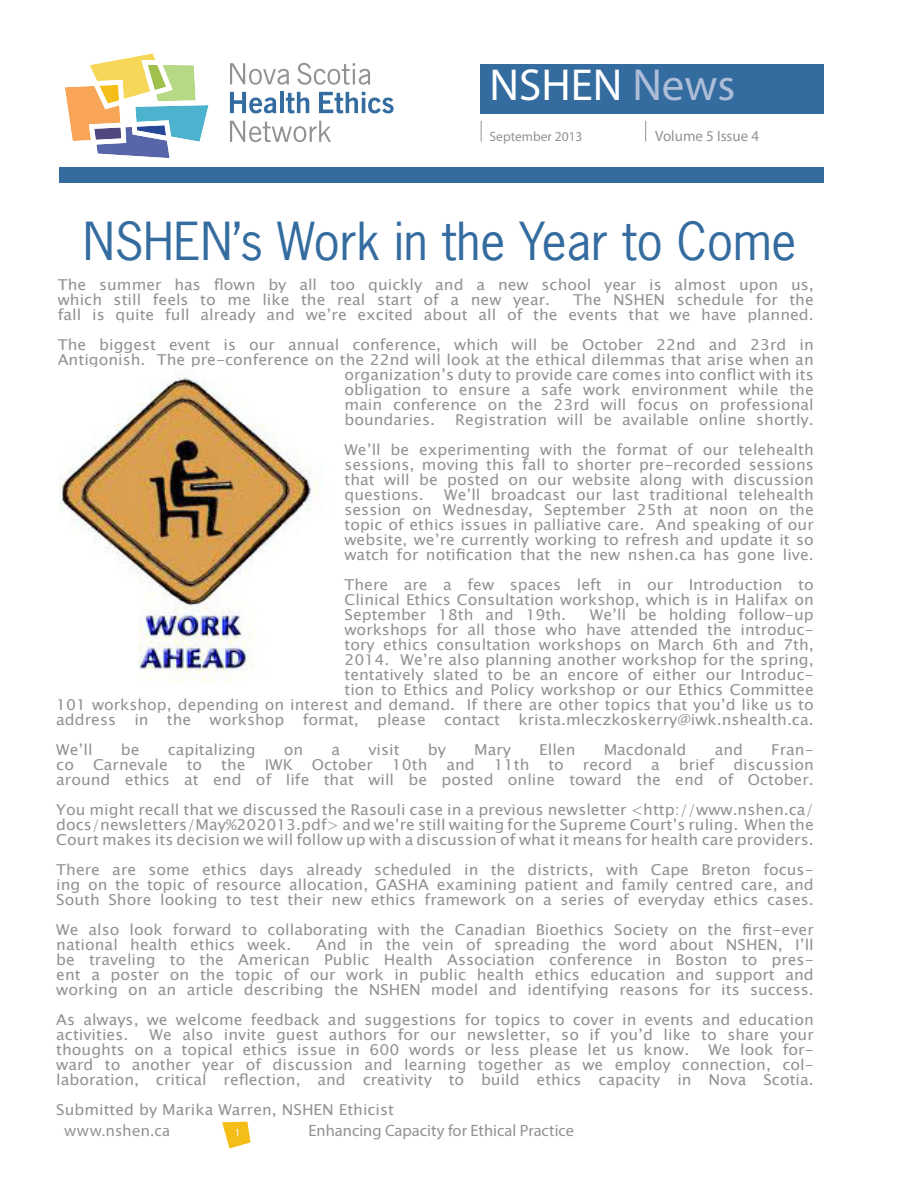
<style>
.page{position:relative;width:918px;height:1188px;background:#fff}
.page>*{position:absolute;margin:0;border:0;box-sizing:border-box;transform-origin:0 0}
.Text{font:49.35px "News Gothic Std";color:#356ca0}
.t1{font:45px "Myriad Pro";color:#fff}
.t2{font:16.5px "Myriad Pro";color:#919295}
.t3{font:16.5px "Myriad Pro";letter-spacing:.03em;color:#919295}
.t4{font:15px/15px "Lucida Sans Unicode";color:#919295;text-align:justify;scale:1.05 1}
.t5{font:15px "Myriad Pro";color:#919295}
.t6{font:13.5px "Myriad Pro";color:#919295}
.Text-2{font:10.5px "Myriad Pro";color:#fff}
.s1{color:#aebed8}
</style>
<div class="page">
<div style="left:480px;top:64px;width:344px;height:49px;background:#356ca0"></div>
<svg style="left:230px;top:63px;width:59px;height:22px"></svg>
<svg style="left:297px;top:63px;width:73px;height:22px"></svg>
<svg style="left:230px;top:92px;width:46px;height:21px"></svg>
<hr style="left:280px;top:92px;width:4px;height:21px;background:#356ca0">
<svg style="left:286px;top:92px;width:23px;height:21px"></svg>
<svg style="left:319px;top:92px;width:75px;height:21px"></svg>
<svg style="left:230px;top:121px;width:101px;height:21px"></svg>
<svg style="left:65px;top:53px;width:144px;height:105px"></svg>
<svg style="left:222px;top:1122px;width:29px;height:26px"></svg>
<svg style="left:481px;top:121px;width:1px;height:20px"></svg>
<svg style="left:645px;top:121px;width:1px;height:20px"></svg>
<div style="left:59px;top:167px;width:765px;height:16px;background:#356ca0"></div>
<img style="left:59px;top:372px;width:263px;height:311px">
<h2 class="t1" style="left:490px;top:58px;width:247px">NSHEN <span class="s1">News</span></h2>
<p class="t6" style="left:490px;top:128px;width:95px">September 2013</p>
<p class="t5" style="left:655px;top:127px;width:106px">Volume 5 Issue 4</p>
<p class="Text" style="left:83px;top:210px;width:715px">NSHEN’s Work in the Year to Come</p>
<p class="t4" style="left:58px;top:277px;width:722px">The summer has flown by all too quickly and a new school year is almost upon us, which still feels to me like the real start of a new year.</p>
<p class="t4" style="left:58px;top:292px;width:722px;text-align:right">The NSHEN schedule for the<br>fall is quite full already and we’re excited about all of the events that we have planned.</p>
<p class="t4" style="left:58px;top:337px;width:722px">The biggest event is our annual conference, which will be October 22nd and 23rd in</p>
<p class="t4" style="left:58px;top:352px;width:722px;text-align:right">Antigonish. The pre-conference on the 22nd will look at the ethical dilemmas that arise when an organization’s duty to provide care comes into conflict with its</p>
<p class="t4" style="left:345px;top:382px;width:448px">obligation to ensure a safe work environment while the main conference on the 23rd will focus on professional</p>
<p class="t4" style="left:345px;top:412px;width:88px">boundaries.</p>
<p class="t4" style="left:455px;top:412px;width:343px">Registration will be available online shortly.</p>
<p class="t4" style="left:345px;top:442px;width:448px">We’ll be experimenting with the format of our telehealth sessions, moving this fall to shorter pre-recorded sessions that will be posted on our website along with discussion</p>
<p class="t4" style="left:345px;top:487px;width:77px">questions.</p>
<p class="t4" style="left:444px;top:487px;width:353px">We’ll broadcast our last traditional telehealth</p>
<p class="t4" style="left:345px;top:502px;width:448px">session on Wednesday, September 25th at noon on the</p>
<p class="t4" style="left:345px;top:517px;width:448px">topic of ethics issues in palliative care. And speaking of our website, we’re currently working to refresh and update it so watch for notification that the new nshen.ca has gone live.</p>
<p class="t4" style="left:345px;top:577px;width:448px">There are a few spaces left in our Introduction to</p>
<p class="t4" style="left:345px;top:592px;width:448px">Clinical Ethics Consultation workshop, which is in Halifax on</p>
<p class="t4" style="left:345px;top:607px;width:213px">September 18th and 19th.</p>
<p class="t4" style="left:590px;top:607px;width:215px">We’ll be holding follow-up</p>
<p class="t4" style="left:345px;top:622px;width:448px">workshops for all those who have attended the introduc&shy;tory ethics consultation workshops on March 6th and 7th, 2014. We’re also planning another workshop for the spring,</p>
<p class="t4" style="left:56px;top:667px;width:723px;text-align:right">tentatively slated to be an encore of either our Introduc-<br>tion to Ethics and Policy workshop or our Ethics Committee<br>101 workshop, depending on interest and demand. If there are other topics that you’d like us to</p>
<p class="t4" style="left:56px;top:712px;width:723px">address in the workshop format, please contact krista.mleczkoskerry@iwk.nshealth.ca.</p>
<p class="t4" style="left:56px;top:742px;width:36px">We’ll</p>
<p class="t4" style="left:121px;top:742px;width:19px">be</p>
<p class="t4" style="left:168px;top:742px;width:85px">capitalizing</p>
<p class="t4" style="left:284px;top:742px;width:20px">on</p>
<p class="t4" style="left:332px;top:742px;width:10px">a</p>
<p class="t4" style="left:369px;top:742px;width:31px">visit</p>
<p class="t4" style="left:428px;top:742px;width:19px">by</p>
<p class="t4" style="left:474px;top:742px;width:37px">Mary</p>
<p class="t4" style="left:539px;top:742px;width:36px">Ellen</p>
<p class="t4" style="left:604px;top:742px;width:80px">Macdonald</p>
<p class="t4" style="left:715px;top:742px;width:29px">and</p>
<p class="t4" style="left:771px;top:742px;width:42px">Fran-</p>
<p class="t4" style="left:56px;top:757px;width:18px">co</p>
<p class="t4" style="left:93px;top:757px;width:73px">Carnevale</p>
<p class="t4" style="left:187px;top:757px;width:16px">to</p>
<p class="t4" style="left:221px;top:757px;width:25px">the</p>
<p class="t4" style="left:265px;top:757px;width:28px">IWK</p>
<p class="t4" style="left:312px;top:757px;width:60px">October</p>
<p class="t4" style="left:392px;top:757px;width:35px">10th</p>
<p class="t4" style="left:447px;top:757px;width:29px">and</p>
<p class="t4" style="left:494px;top:757px;width:35px">11th</p>
<p class="t4" style="left:548px;top:757px;width:16px">to</p>
<p class="t4" style="left:583px;top:757px;width:48px">record</p>
<p class="t4" style="left:651px;top:757px;width:10px">a</p>
<p class="t4" style="left:679px;top:757px;width:35px">brief</p>
<p class="t4" style="left:56px;top:757px;width:723px;text-align:right">discussion<br>around ethics at end of life that will be posted online toward the end of October.</p>
<p class="t4" style="left:56px;top:802px;width:723px">You might recall that we discussed the Rasouli case in a previous newsletter &lt;http://www.nshen.ca/ docs/newsletters/May%202013.pdf&gt; and we’re still waiting for the Supreme Court’s ruling. When the Court makes its decision we will follow up with a discussion of what it means for health care providers.</p>
<p class="t4" style="left:56px;top:862px;width:723px">There are some ethics days already scheduled in the districts, with Cape Breton focus&shy;ing on the topic of resource allocation, GASHA examining patient and family centred care, and South Shore looking to test their new ethics framework on a series of everyday ethics cases.</p>
<p class="t4" style="left:56px;top:922px;width:723px">We also look forward to collaborating with the Canadian Bioethics Society on the first-ever</p>
<p class="t4" style="left:56px;top:937px;width:225px">national health ethics week.</p>
<p class="t4" style="left:56px;top:937px;width:723px;text-indent:260px">And in the vein of spreading the word about NSHEN, I’ll be traveling to the American Public Health Association conference in Boston to pres&shy;ent a poster on the topic of our work in public health ethics education and support and</p>
<p class="t4" style="left:56px;top:982px;width:723px">working on an article describing the NSHEN model and identifying reasons for its success.</p>
<p class="t4" style="left:56px;top:1012px;width:723px">As always, we welcome feedback and suggestions for topics to cover in events and education</p>
<p class="t4" style="left:56px;top:1027px;width:70px">activities.</p>
<p class="t4" style="left:56px;top:1027px;width:723px;text-indent:93px">We also invite guest authors for our newsletter, so if you’d like to share your thoughts on a topical ethics issue in 600 words or less please let us know.</p>
<p class="t4" style="left:56px;top:1042px;width:723px;text-indent:652px">We look for&shy;ward to another year of discussion and learning together as we employ connection, col&shy;laboration, critical reflection, and creativity to build ethics capacity in Nova Scotia.</p>
<p class="t4" style="left:56px;top:1102px;width:323px">Submitted by Marika Warren, NSHEN Ethicist</p>
<p class="t3" style="left:64px;top:1120px;width:108px">www.nshen.ca</p>
<p class="Text-2" style="left:235px;top:1126px;width:7px">1</p>
<p class="t2" style="left:308px;top:1120px;width:267px">Enhancing Capacity for Ethical Practice</p>
</div>
